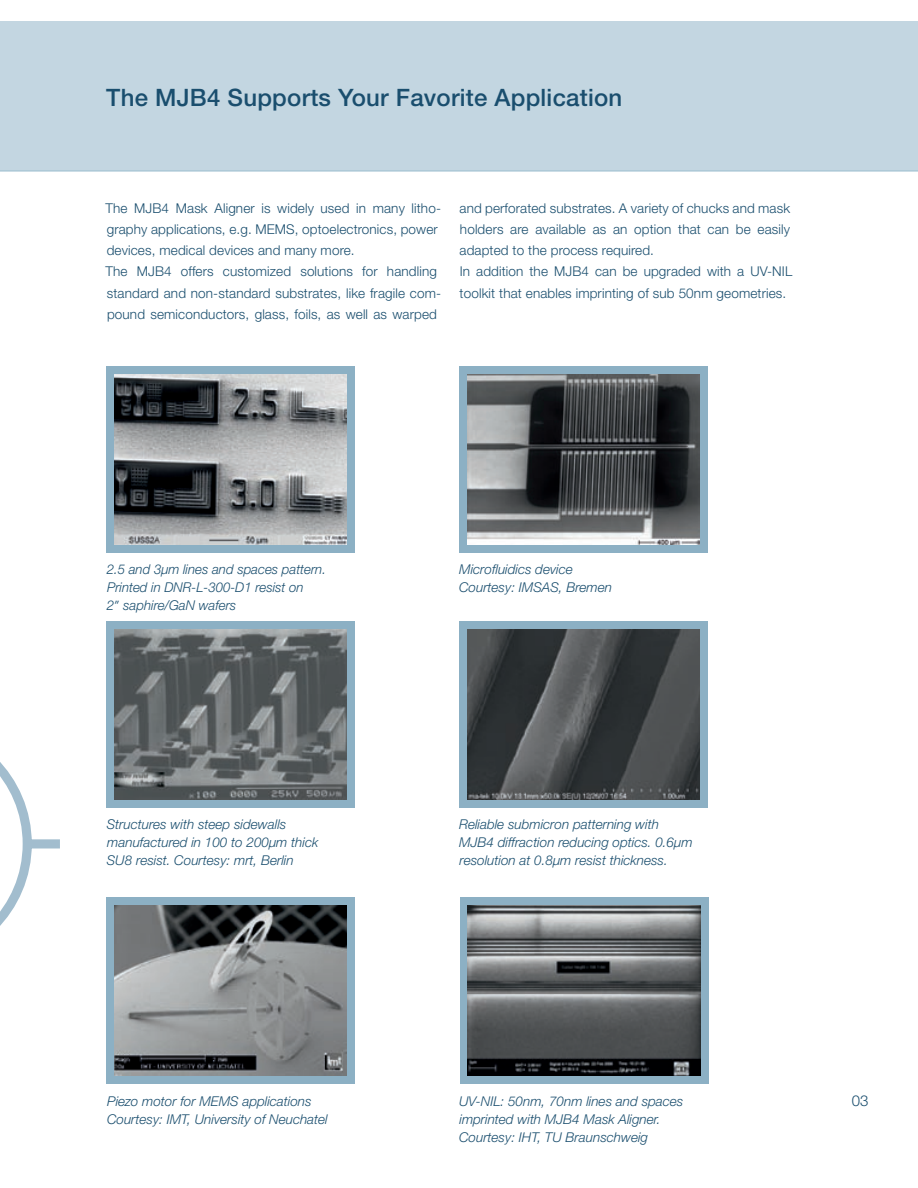
<style>
.page{position:relative;width:918px;height:1188px;background:#fff}
.page>*{position:absolute;margin:0;border:0;box-sizing:border-box;transform-origin:0 0}
.t1{font:500 24px "Helvetica Neue";letter-spacing:.01em;color:#1a4e6e}
.t2{font:300 15px "Helvetica Neue";color:#1a4e6e}
.t3{font:300 13.5px/21.3px "Helvetica Neue";letter-spacing:.01em;color:#1a4e6e}
.t4{font:italic 300 13.5px/18px "Helvetica Neue";color:#1a4e6e}
.s1{font-family:"Futura Boo";font-weight:400;font-style:normal}
</style>
<div class="page">
<div style="left:0;top:21px;width:918px;height:149px;background:#c3d6e1"></div>
<div style="left:106px;top:898px;width:249px;height:186px;background:#8cb0c4"></div>
<img style="left:115px;top:906px;width:232px;height:170px">
<div style="left:106px;top:621px;width:249px;height:187px;background:#8cb0c4"></div>
<img style="left:115px;top:629px;width:232px;height:170px">
<div style="left:106px;top:366px;width:249px;height:186px;background:#8cb0c4"></div>
<img style="left:115px;top:374px;width:232px;height:170px">
<div style="left:460px;top:366px;width:248px;height:186px;background:#8cb0c4"></div>
<img style="left:468px;top:374px;width:232px;height:170px">
<div style="left:460px;top:621px;width:248px;height:187px;background:#8cb0c4"></div>
<img style="left:468px;top:629px;width:232px;height:170px">
<div style="left:460px;top:898px;width:248px;height:186px;background:#8cb0c4"></div>
<img style="left:468px;top:906px;width:232px;height:170px">
<hr style="left:0;top:170px;width:918px;height:2px;background:#a8c5d4">
<svg style="left:0;top:762px;width:60px;height:164px"></svg>
<h1 class="t1" style="left:106px;top:83px;width:518px">The MJB4 Supports Your Favorite Application</h1>
<p class="t3" style="left:106px;top:197px;width:337px">The MJB4 Mask Aligner is widely used in many litho&shy;graphy applications, e.g. MEMS, optoelectronics, power devices, medical devices and many more.<br>The MJB4 offers customized solutions for handling standard and non-standard substrates, like fragile com&shy;pound semiconductors, glass, foils, as well as warped</p>
<p class="t3" style="left:460px;top:197px;width:334px">and perforated substrates. A variety of chucks and mask holders are available as an option that can be easily adapted to the process required.<br>In addition the MJB4 can be upgraded with a UV-NIL toolkit that enables imprinting of sub 50nm geometries.</p>
<p class="t4" style="left:107px;top:560px;width:221px">2.5 and 3µm lines and spaces pattern.<br>Printed in DNR-L-300-D1 resist on<br>2<span class="s1">″</span> saphire/GaN wafers</p>
<p class="t4" style="left:459px;top:560px;width:155px">Microfluidics device<br>Courtesy: IMSAS, Bremen</p>
<p class="t4" style="left:107px;top:815px;width:213px">Structures with steep sidewalls manufactured in 100 to 200µm thick<br>SU8 resist. Courtesy: mrt, Berlin</p>
<p class="t4" style="left:107px;top:1092px;width:222px">Piezo motor for MEMS applications<br>Courtesy: IMT, University of Neuchatel</p>
<p class="t4" style="left:459px;top:815px;width:235px">Reliable submicron patterning with<br>MJB4 diffraction reducing optics. 0.6µm resolution at 0.8µm resist thickness.</p>
<p class="t4" style="left:459px;top:1092px;width:226px">UV-NIL: 50nm, 70nm lines and spaces imprinted with MJB4 Mask Aligner.<br>Courtesy: IHT, TU Braunschweig</p>
<p class="t2" style="left:852px;top:1091px;width:18px">03</p>
</div>
